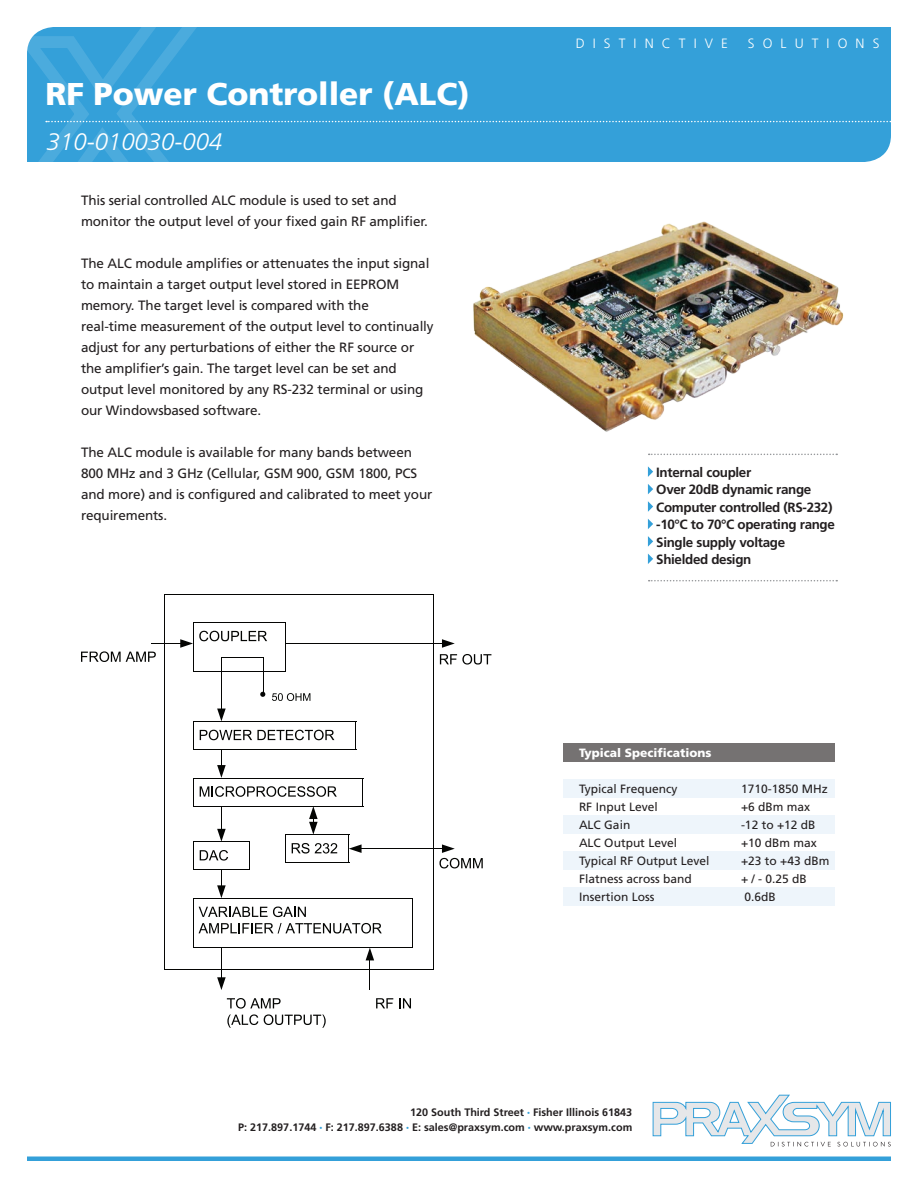
<style>
.page{position:relative;width:918px;height:1188px;background:#fff}
.page>*{position:absolute;margin:0;border:0;box-sizing:border-box;transform-origin:0 0}
.t1{font:900 31.5px "Frutiger";color:#fff}
.t2{font:italic 300 23.85px "Frutiger";color:#fff}
.t3{font:13.5px/21px "Frutiger";letter-spacing:-.01em;color:#231f20}
.t4{font:300 13.5px "Frutiger";letter-spacing:.6em;color:#fff}
.t5{font:700 13.35px/17.4px "Frutiger CE";letter-spacing:-.025em;color:#231f20}
.t6{font:12px "Frutiger";color:#231f20}
.t7{font:900 12px "Frutiger CE";color:#fff}
.t8{font:700 10.8px/15px "Frutiger CE";color:#231f20;text-align:right}
.s1{font-size:6.15px;color:#34a0d9}
</style>
<div class="page">
<div style="left:215px;top:27px;width:676px;height:135px;background:#34a0d9"></div>
<svg style="left:27px;top:27px;width:188px;height:135px;background:#3ba3da"></svg>
<svg style="left:652px;top:1094px;width:239px;height:52px"></svg>
<svg style="left:46px;top:121px;width:845px;height:1px"></svg>
<svg style="left:648px;top:466px;width:5px;height:11px"></svg>
<svg style="left:648px;top:484px;width:5px;height:10px"></svg>
<svg style="left:648px;top:501px;width:5px;height:11px"></svg>
<svg style="left:648px;top:519px;width:5px;height:10px"></svg>
<svg style="left:648px;top:536px;width:5px;height:11px"></svg>
<svg style="left:648px;top:554px;width:5px;height:10px"></svg>
<img style="left:473px;top:221px;width:371px;height:211px">
<div style="left:27px;top:1156px;width:864px;height:5px;background:#34a0d9"></div>
<svg style="left:649px;top:580px;width:188px;height:1px"></svg>
<svg style="left:649px;top:454px;width:188px;height:1px"></svg>
<div style="left:563px;top:743px;width:271px;height:19px;background:#757272"></div>
<div style="left:563px;top:815px;width:271px;height:19px;background:#eef5fb"></div>
<div style="left:563px;top:779px;width:271px;height:19px;background:#eef5fb"></div>
<div style="left:563px;top:851px;width:271px;height:19px;background:#eef5fb"></div>
<div style="left:563px;top:887px;width:271px;height:19px;background:#eef5fb"></div>
<hr style="left:165px;top:594px;width:1px;height:375px;background:#040503">
<hr style="left:433px;top:594px;width:1px;height:375px;background:#040503">
<hr style="left:165px;top:594px;width:269px;height:1px;background:#040503">
<hr style="left:165px;top:969px;width:269px;height:1px;background:#040503">
<svg style="left:199px;top:631px;width:68px;height:10px"></svg>
<hr style="left:193px;top:622px;width:1px;height:50px;background:#040503">
<hr style="left:285px;top:622px;width:1px;height:50px;background:#040503">
<hr style="left:193px;top:622px;width:92px;height:1px;background:#040503">
<hr style="left:193px;top:672px;width:92px;height:1px;background:#040503">
<svg style="left:199px;top:907px;width:107px;height:10px"></svg>
<svg style="left:199px;top:923px;width:183px;height:11px"></svg>
<hr style="left:193px;top:898px;width:1px;height:50px;background:#040503">
<hr style="left:412px;top:898px;width:1px;height:50px;background:#040503">
<hr style="left:193px;top:898px;width:220px;height:1px;background:#040503">
<hr style="left:193px;top:947px;width:220px;height:1px;background:#040503">
<svg style="left:200px;top:730px;width:134px;height:10px"></svg>
<svg style="left:193px;top:722px;width:1px;height:27px"></svg>
<hr style="left:193px;top:721px;width:163px;height:1px;background:#040503">
<hr style="left:193px;top:749px;width:163px;height:1px;background:#040503">
<svg style="left:200px;top:786px;width:137px;height:11px"></svg>
<svg style="left:193px;top:779px;width:1px;height:27px"></svg>
<hr style="left:193px;top:778px;width:170px;height:1px;background:#040503">
<hr style="left:193px;top:806px;width:170px;height:1px;background:#040503">
<div style="left:193px;top:842px;width:57px;height:28px;background:#040503"></div>
<div style="left:193px;top:842px;width:56px;height:27px;background:#fff"></div>
<svg style="left:200px;top:850px;width:28px;height:11px"></svg>
<svg style="left:193px;top:843px;width:1px;height:26px"></svg>
<hr style="left:193px;top:842px;width:57px;height:1px;background:#040503">
<hr style="left:193px;top:870px;width:57px;height:1px;background:#040503">
<div style="left:285px;top:835px;width:64px;height:28px;background:#040503"></div>
<div style="left:285px;top:835px;width:63px;height:27px;background:#fff"></div>
<svg style="left:292px;top:843px;width:45px;height:11px"></svg>
<svg style="left:285px;top:836px;width:1px;height:26px"></svg>
<hr style="left:285px;top:835px;width:64px;height:1px;background:#040503">
<hr style="left:285px;top:863px;width:64px;height:1px;background:#040503">
<hr style="left:264px;top:658px;width:1px;height:35px;background:#040503">
<hr style="left:221px;top:657px;width:43px;height:1px;background:#040503">
<svg style="left:217px;top:709px;width:9px;height:12px"></svg>
<hr style="left:221px;top:658px;width:1px;height:55px;background:#040503">
<svg style="left:260px;top:692px;width:5px;height:5px"></svg>
<svg style="left:272px;top:693px;width:38px;height:8px"></svg>
<svg style="left:217px;top:750px;width:9px;height:28px"></svg>
<svg style="left:217px;top:807px;width:9px;height:35px"></svg>
<svg style="left:217px;top:870px;width:9px;height:28px"></svg>
<svg style="left:217px;top:977px;width:9px;height:13px"></svg>
<hr style="left:221px;top:948px;width:1px;height:34px;background:#040503">
<svg style="left:366px;top:948px;width:8px;height:12px"></svg>
<hr style="left:370px;top:957px;width:1px;height:33px;background:#040503">
<svg style="left:309px;top:807px;width:9px;height:28px"></svg>
<svg style="left:349px;top:844px;width:13px;height:19px"></svg>
<hr style="left:358px;top:848px;width:88px;height:1px;background:#040503">
<svg style="left:180px;top:639px;width:13px;height:9px"></svg>
<hr style="left:151px;top:643px;width:34px;height:1px;background:#040503">
<svg style="left:442px;top:639px;width:13px;height:9px"></svg>
<hr style="left:285px;top:643px;width:161px;height:1px;background:#040503">
<svg style="left:81px;top:651px;width:75px;height:11px"></svg>
<svg style="left:440px;top:654px;width:51px;height:11px"></svg>
<svg style="left:439px;top:844px;width:44px;height:24px"></svg>
<svg style="left:227px;top:998px;width:99px;height:30px"></svg>
<svg style="left:376px;top:998px;width:17px;height:10px"></svg>
<svg style="left:399px;top:998px;width:12px;height:10px"></svg>
<h1 class="t1" style="left:45px;top:75px;width:426px">RF Power Controller (ALC)</h1>
<h2 class="t2" style="left:47px;top:128px;width:177px">310-010030-004</h2>
<p class="t3" style="left:81px;top:189px;width:349px">This serial controlled ALC module is used to set and monitor the output level of your fixed gain RF amplifier.</p>
<p class="t3" style="left:81px;top:252px;width:354px">The ALC module amplifies or attenuates the input signal to maintain a target output level stored in EEPROM memory. The target level is compared with the<br>real-time measurement of the output level to continually adjust for any perturbations of either the RF source or the amplifier’s gain. The target level can be set and output level monitored by any RS-232 terminal or using our Windowsbased software.</p>
<p class="t3" style="left:81px;top:441px;width:353px">The ALC module is available for many bands between 800 MHz and 3 GHz (Cellular, GSM 900, GSM 1800, PCS and more) and is configured and calibrated to meet your requirements.</p>
<p class="t4" style="left:576px;top:36px;width:154px">DISTINCTIVE</p>
<p class="t4" style="left:748px;top:36px;width:133px">SOLUTIONS</p>
<p class="t5" style="left:656px;top:463px;width:180px">Internal coupler<br>Over 20dB dynamic range<br>Computer controlled (RS-232) -10°C to 70°C operating range<br>Single supply voltage<br>Shielded design</p>
<p class="t7" style="left:579px;top:745px;width:134px">Typical Specifications</p>
<p class="t6" style="left:579px;top:782px;width:100px">Typical Frequency</p>
<p class="t6" style="left:741px;top:782px;width:88px">1710-1850 MHz</p>
<p class="t6" style="left:579px;top:800px;width:80px">RF Input Level</p>
<p class="t6" style="left:741px;top:800px;width:71px">+6 dBm max</p>
<p class="t6" style="left:579px;top:818px;width:53px">ALC Gain</p>
<p class="t6" style="left:741px;top:818px;width:76px">-12 to +12 dB</p>
<p class="t6" style="left:579px;top:836px;width:100px">ALC Output Level</p>
<p class="t6" style="left:741px;top:836px;width:77px">+10 dBm max</p>
<p class="t6" style="left:579px;top:854px;width:132px">Typical RF Output Level</p>
<p class="t6" style="left:741px;top:854px;width:90px">+23 to +43 dBm</p>
<p class="t6" style="left:579px;top:872px;width:114px">Flatness across band</p>
<p class="t6" style="left:741px;top:872px;width:67px">+ / - 0.25 dB</p>
<p class="t6" style="left:579px;top:890px;width:77px">Insertion Loss</p>
<p class="t6" style="left:744px;top:890px;width:33px">0.6dB</p>
<p class="t8" style="left:238px;top:1105px;width:396px">120 South Third Street <span class="s1">•</span> Fisher Illinois 61843<br>P: 217.897.1744 <span class="s1">•</span> F: 217.897.6388 <span class="s1">•</span> E: sales@praxsym.com <span class="s1">•</span> www.praxsym.com</p>
</div>
